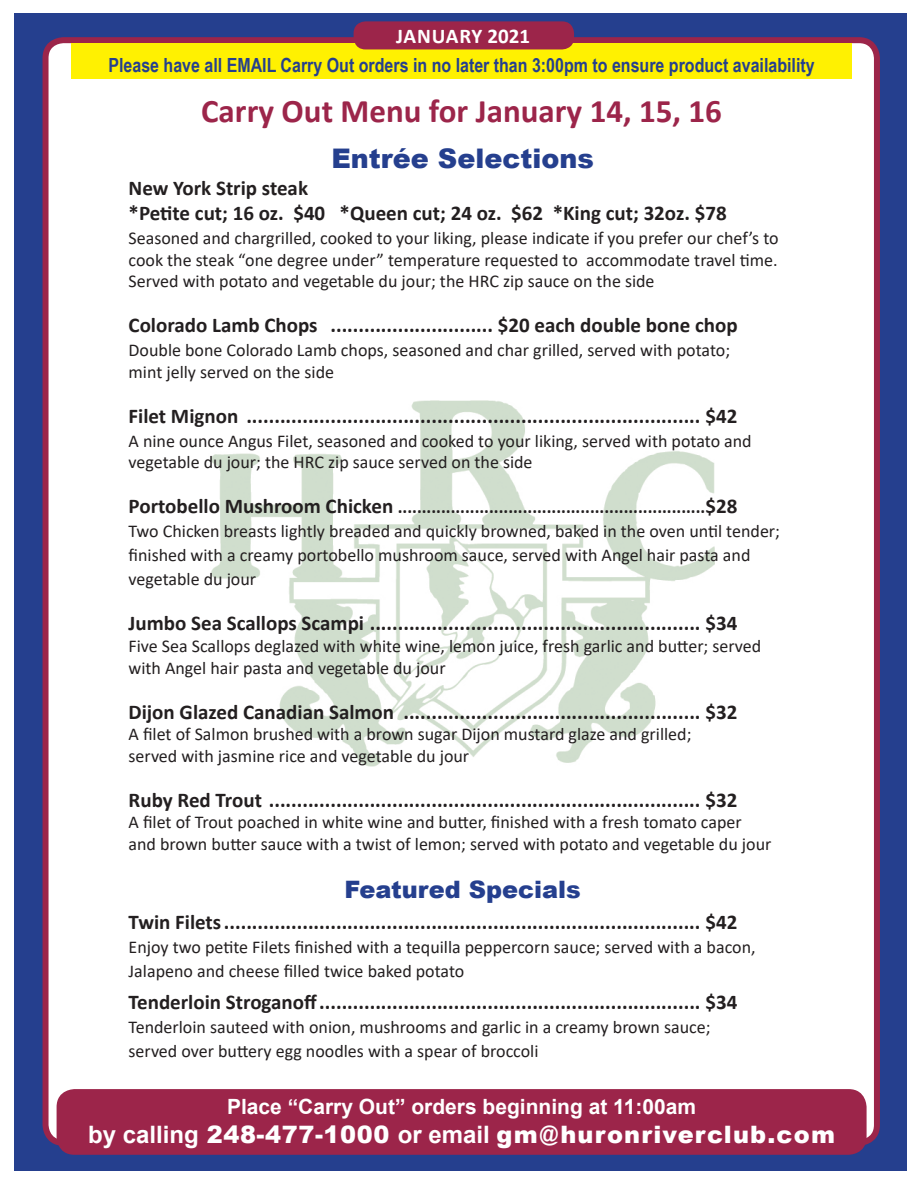
<style>
.page{position:relative;width:918px;height:1188px;background:#fff}
.page>*{position:absolute;margin:0;border:0;box-sizing:border-box;transform-origin:0 0}
.t1{font:700 33px "Calibri";color:#9c254a}
.t2{font:900 27px "Arial";color:#253f8e}
.t3{font:900 24px "Arial";letter-spacing:.05em;color:#fff}
.t4{font:900 24px "Arial";color:#253f8e}
.t5{font:700 21px "Calibri";color:#231f20}
.t6{font:700 21px "Arial";color:#fff}
.t7{font:700 21px "Calibri";letter-spacing:.015em;color:#fff}
.t8{font:700 19.5px "Arial Narrow";color:#253f8e}
.t9{font:18px/21.6px "Calibri";color:#231f20;text-align:justify}
.t10{font:700 18px "Calibri";color:#231f20}
.s1{font-size:21px}
.s2{font-weight:700}
</style>
<div class="page">
<div style="left:14px;top:13px;width:893px;height:1158px;background:#253f8e"></div>
<div style="left:46px;top:40px;width:831px;height:1103px;background:#fff;border-radius:18px"></div>
<div style="left:43px;top:37px;width:837px;height:1109px;border:6px solid #9c254a;border-radius:18px"></div>
<div style="left:57px;top:1089px;width:810px;height:66px;background:#9c254a;border-radius:18px"></div>
<div style="left:72px;top:43px;width:780px;height:36px;background:#fff101"></div>
<div style="left:354px;top:21px;width:220px;height:28px;background:#9c254a;border-radius:12px"></div>
<img style="left:211px;top:400px;width:504px;height:367px">
<p class="t7" style="left:396px;top:21px;width:135px">JANUARY 2021</p>
<p class="t8" style="left:108px;top:51px;width:708px">Please have all EMAIL Carry Out orders in no later than 3:00pm to ensure product availability</p>
<p class="t1" style="left:201px;top:88px;width:522px">Carry Out Menu for January 14, 15, 16</p>
<p class="t2" style="left:331px;top:139px;width:264px">Entrée Selections</p>
<p class="t5" style="left:129px;top:173px;width:181px">New York Strip steak</p>
<p class="t5" style="left:129px;top:198px;width:600px">*Petite cut; 16 oz. $40 *Queen cut; 24 oz. $62 *King cut; 32oz. $78</p>
<p class="t9" style="left:129px;top:227px;width:652px">Seasoned and chargrilled, cooked to your liking, please indicate if you prefer our chef’s to cook the steak “one degree under” temperature requested to accommodate travel time.<br>Served with potato and vegetable du jour; the HRC zip sauce on the side</p>
<p class="t5" style="left:129px;top:310px;width:611px">Colorado Lamb Chops ............................. $20 each double bone chop</p>
<p class="t9" style="left:129px;top:339px;width:603px">Double bone Colorado Lamb chops, seasoned and char grilled, served with potato;</p>
<p class="t9" style="left:129px;top:361px;width:207px">mint jelly served on the side</p>
<p class="t5" style="left:129px;top:401px;width:611px">Filet Mignon ................................................................................. $42</p>
<p class="t9" style="left:129px;top:430px;width:625px">A nine ounce Angus Filet, seasoned and cooked to your liking, served with potato and</p>
<p class="t9" style="left:129px;top:451px;width:406px">vegetable du jour; the HRC zip sauce served on the side</p>
<p class="t10" style="left:129px;top:495px;width:611px"><span class="s1">Portobello Mushroom Chicken</span> ................................................................<span class="s1">$28</span></p>
<p class="t9" style="left:129px;top:520px;width:653px">Two Chicken breasts lightly breaded and quickly browned, baked in the oven until tender;</p>
<p class="t9" style="left:129px;top:544px;width:623px">finished with a creamy portobello mushroom sauce, served with Angel hair pasta and</p>
<p class="t9" style="left:129px;top:568px;width:129px">vegetable du jour</p>
<p class="t5" style="left:129px;top:609px;width:611px">Jumbo Sea Scallops Scampi ........................................................... $34</p>
<p class="t9" style="left:129px;top:635px;width:634px">Five Sea Scallops deglazed with white wine, lemon juice, fresh garlic and butter; served</p>
<p class="t9" style="left:129px;top:656px;width:319px">with Angel hair pasta and vegetable du jour</p>
<p class="t5" style="left:129px;top:697px;width:611px">Dijon Glazed Canadian Salmon ..................................................... $32</p>
<p class="t9" style="left:129px;top:723px;width:564px">A filet of Salmon brushed with a brown sugar Dijon mustard glaze and grilled;</p>
<p class="t9" style="left:129px;top:745px;width:342px">served with jasmine rice and vegetable du jour</p>
<p class="t5" style="left:129px;top:785px;width:611px">Ruby Red Trout ............................................................................. $32</p>
<p class="t9" style="left:129px;top:811px;width:615px">A filet of Trout poached in white wine and butter, finished with a fresh tomato caper</p>
<p class="t9" style="left:129px;top:833px;width:644px">and brown butter sauce with a twist of lemon; served with potato and vegetable du jour</p>
<p class="t4" style="left:344px;top:872px;width:238px">Featured Specials</p>
<p class="t5" style="left:129px;top:908px;width:611px">Twin Filets..................................................................................... $42</p>
<p class="t9" style="left:129px;top:936px;width:629px">Enjoy two petite Filets finished with a tequilla peppercorn sauce; served with a bacon,</p>
<p class="t9" style="left:129px;top:960px;width:337px">Jalapeno and cheese filled twice baked potato</p>
<p class="t5" style="left:129px;top:987px;width:611px">Tenderloin Stroganoff.................................................................... $34</p>
<p class="t9" style="left:129px;top:1016px;width:584px">Tenderloin sauteed with onion, mushrooms and garlic in a creamy brown sauce;</p>
<p class="t9" style="left:129px;top:1040px;width:411px">served over buttery egg noodles with a spear of broccoli</p>
<p class="t6" style="left:227px;top:1092px;width:471px">Place “Carry Out” orders beginning at 11:00am</p>
<p class="t3" style="left:88px;top:1117px;width:748px"><span class="s2">by calling</span> 248-477-1000 <span class="s2">or email</span> gm@huronriverclub.com</p>
</div>
